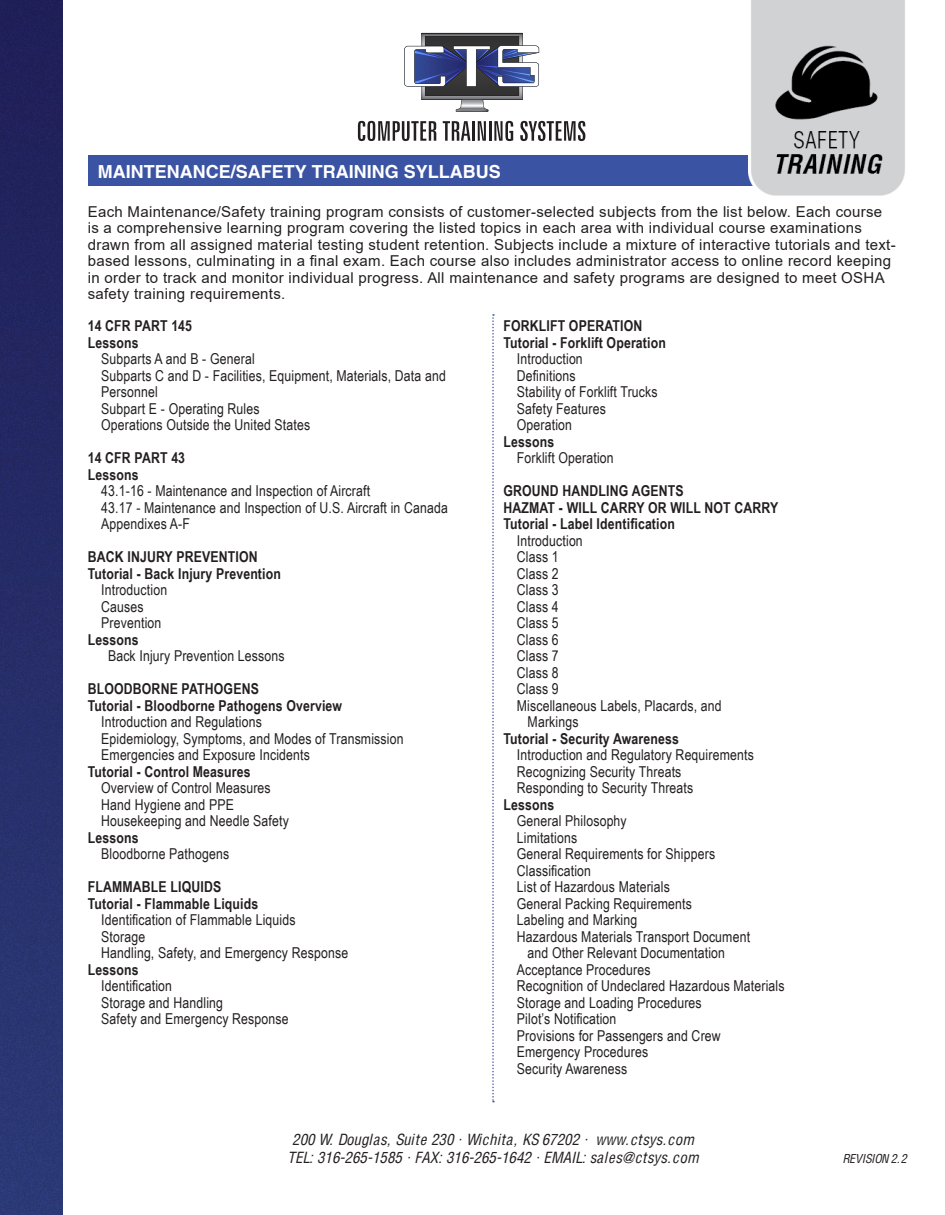
<style>
.page{position:relative;width:945px;height:1215px;background:#fff}
.page>*{position:absolute;margin:0;border:0;box-sizing:border-box;transform-origin:0 0}
.t1{font:700 18px "Switzerland";color:#fff}
.t2{font:15px/16.5px "Arial Narrow";letter-spacing:.01em;color:#231f20}
.t3{font:15px/16.5px "Arial";letter-spacing:.02em;color:#231f20}
.t4{font:700 15px "Arial Narrow";letter-spacing:.01em;color:#231f20}
.t5{font:15px "Switzerland Condensed";color:#231f20}
.t6{font:12px "Switzerland Condensed";color:#231f20}
</style>
<div class="page">
<img style="left:0;top:0;width:62px;height:1215px">
<svg style="left:358px;top:121px;width:78px;height:20px"></svg>
<svg style="left:443px;top:121px;width:27px;height:20px"></svg>
<hr style="left:472px;top:121px;width:3px;height:20px;background:#231f20">
<svg style="left:478px;top:121px;width:8px;height:20px"></svg>
<hr style="left:489px;top:121px;width:2px;height:20px;background:#231f20">
<svg style="left:494px;top:121px;width:19px;height:20px"></svg>
<svg style="left:520px;top:121px;width:65px;height:20px"></svg>
<svg style="left:404px;top:33px;width:135px;height:79px"></svg>
<svg style="left:492px;top:314px;width:2px;height:788px"></svg>
<div style="left:88px;top:156px;width:790px;height:30px;background:#3a53a3"></div>
<img style="left:748px;top:0;width:157px;height:196px">
<p class="t1" style="left:98px;top:160px;width:405px">MAINTENANCE/SAFETY TRAINING SYLLABUS</p>
<p class="t3" style="left:88px;top:203px;width:809px">Each Maintenance/Safety training program consists of customer-selected subjects from the list below. Each course is a comprehensive learning program covering the listed topics in each area with individual course examinations drawn from all assigned material testing student retention. Subjects include a mixture of interactive tutorials and text&shy;based lessons, culminating in a final exam. Each course also includes administrator access to online record keeping in order to track and monitor individual progress. All maintenance and safety programs are designed to meet OSHA safety training requirements.</p>
<p class="t4" style="left:88px;top:315px;width:106px">14 CFR PART 145</p>
<p class="t4" style="left:88px;top:331px;width:52px">Lessons</p>
<p class="t2" style="left:101px;top:350px;width:155px">Subparts A and B - General</p>
<p class="t2" style="left:101px;top:367px;width:346px">Subparts C and D - Facilities, Equipment, Materials, Data and<br>Personnel</p>
<p class="t2" style="left:101px;top:400px;width:160px">Subpart E - Operating Rules</p>
<p class="t2" style="left:101px;top:416px;width:211px">Operations Outside the United States</p>
<p class="t4" style="left:88px;top:447px;width:99px">14 CFR PART 43</p>
<p class="t4" style="left:88px;top:463px;width:52px">Lessons</p>
<p class="t2" style="left:101px;top:482px;width:270px">43.1-16 - Maintenance and Inspection of Aircraft</p>
<p class="t2" style="left:101px;top:499px;width:348px">43.17 - Maintenance and Inspection of U.S. Aircraft in Canada<br>Appendixes A-F</p>
<p class="t4" style="left:88px;top:546px;width:171px">BACK INJURY PREVENTION</p>
<p class="t4" style="left:88px;top:562px;width:195px">Tutorial - Back Injury Prevention</p>
<p class="t2" style="left:101px;top:581px;width:67px">Introduction</p>
<p class="t2" style="left:101px;top:598px;width:44px">Causes</p>
<p class="t2" style="left:101px;top:614px;width:62px">Prevention</p>
<p class="t4" style="left:88px;top:628px;width:52px">Lessons</p>
<p class="t2" style="left:108px;top:647px;width:178px">Back Injury Prevention Lessons</p>
<p class="t4" style="left:88px;top:678px;width:173px">BLOODBORNE PATHOGENS</p>
<p class="t4" style="left:88px;top:694px;width:256px">Tutorial - Bloodborne Pathogens Overview</p>
<p class="t2" style="left:101px;top:713px;width:162px">Introduction and Regulations</p>
<p class="t2" style="left:101px;top:730px;width:304px">Epidemiology, Symptoms, and Modes of Transmission</p>
<p class="t2" style="left:101px;top:746px;width:210px">Emergencies and Exposure Incidents</p>
<p class="t4" style="left:88px;top:760px;width:164px">Tutorial - Control Measures</p>
<p class="t2" style="left:101px;top:779px;width:171px">Overview of Control Measures</p>
<p class="t2" style="left:101px;top:796px;width:134px">Hand Hygiene and PPE</p>
<p class="t2" style="left:101px;top:812px;width:189px">Housekeeping and Needle Safety</p>
<p class="t4" style="left:88px;top:826px;width:52px">Lessons</p>
<p class="t2" style="left:101px;top:845px;width:129px">Bloodborne Pathogens</p>
<p class="t4" style="left:88px;top:876px;width:135px">FLAMMABLE LIQUIDS</p>
<p class="t4" style="left:88px;top:892px;width:172px">Tutorial - Flammable Liquids</p>
<p class="t2" style="left:101px;top:911px;width:196px">Identification of Flammable Liquids</p>
<p class="t2" style="left:101px;top:928px;width:45px">Storage</p>
<p class="t2" style="left:101px;top:944px;width:248px">Handling, Safety, and Emergency Response</p>
<p class="t4" style="left:88px;top:958px;width:52px">Lessons</p>
<p class="t2" style="left:101px;top:977px;width:72px">Identification</p>
<p class="t2" style="left:101px;top:994px;width:123px">Storage and Handling</p>
<p class="t2" style="left:101px;top:1010px;width:189px">Safety and Emergency Response</p>
<p class="t4" style="left:503px;top:315px;width:141px">FORKLIFT OPERATION</p>
<p class="t4" style="left:503px;top:331px;width:164px">Tutorial - Forklift Operation</p>
<p class="t2" style="left:517px;top:350px;width:67px">Introduction</p>
<p class="t2" style="left:517px;top:367px;width:60px">Definitions</p>
<p class="t2" style="left:517px;top:383px;width:142px">Stability of Forklift Trucks</p>
<p class="t2" style="left:517px;top:400px;width:90px">Safety Features</p>
<p class="t2" style="left:517px;top:416px;width:57px">Operation</p>
<p class="t4" style="left:503px;top:430px;width:52px">Lessons</p>
<p class="t2" style="left:517px;top:449px;width:98px">Forklift Operation</p>
<p class="t4" style="left:503px;top:480px;width:182px">GROUND HANDLING AGENTS</p>
<p class="t4" style="left:503px;top:496px;width:276px">HAZMAT - WILL CARRY OR WILL NOT CARRY</p>
<p class="t4" style="left:503px;top:513px;width:173px">Tutorial - Label Identification</p>
<p class="t2" style="left:517px;top:532px;width:67px">Introduction</p>
<p class="t2" style="left:517px;top:548px;width:43px">Class 1</p>
<p class="t2" style="left:517px;top:565px;width:43px">Class 2</p>
<p class="t2" style="left:517px;top:581px;width:43px">Class 3</p>
<p class="t2" style="left:517px;top:598px;width:43px">Class 4</p>
<p class="t2" style="left:517px;top:614px;width:43px">Class 5</p>
<p class="t2" style="left:517px;top:631px;width:43px">Class 6</p>
<p class="t2" style="left:517px;top:647px;width:43px">Class 7</p>
<p class="t2" style="left:517px;top:664px;width:43px">Class 8</p>
<p class="t2" style="left:517px;top:680px;width:43px">Class 9</p>
<p class="t2" style="left:517px;top:697px;width:206px">Miscellaneous Labels, Placards, and</p>
<p class="t2" style="left:528px;top:713px;width:52px">Markings</p>
<p class="t4" style="left:503px;top:727px;width:177px">Tutorial - Security Awareness</p>
<p class="t2" style="left:517px;top:746px;width:238px">Introduction and Regulatory Requirements</p>
<p class="t2" style="left:517px;top:763px;width:166px">Recognizing Security Threats</p>
<p class="t2" style="left:517px;top:779px;width:178px">Responding to Security Threats</p>
<p class="t4" style="left:503px;top:793px;width:52px">Lessons</p>
<p class="t2" style="left:517px;top:812px;width:111px">General Philosophy</p>
<p class="t2" style="left:517px;top:829px;width:62px">Limitations</p>
<p class="t2" style="left:517px;top:845px;width:200px">General Requirements for Shippers</p>
<p class="t2" style="left:517px;top:862px;width:76px">Classification</p>
<p class="t2" style="left:517px;top:878px;width:154px">List of Hazardous Materials</p>
<p class="t2" style="left:517px;top:895px;width:176px">General Packing Requirements</p>
<p class="t2" style="left:517px;top:911px;width:122px">Labeling and Marking</p>
<p class="t2" style="left:517px;top:928px;width:235px">Hazardous Materials Transport Document</p>
<p class="t2" style="left:528px;top:944px;width:199px">and Other Relevant Documentation</p>
<p class="t2" style="left:517px;top:961px;width:135px">Acceptance Procedures</p>
<p class="t2" style="left:517px;top:977px;width:269px">Recognition of Undeclared Hazardous Materials</p>
<p class="t2" style="left:517px;top:994px;width:186px">Storage and Loading Procedures</p>
<p class="t2" style="left:517px;top:1010px;width:101px">Pilot’s Notification</p>
<p class="t2" style="left:517px;top:1027px;width:205px">Provisions for Passengers and Crew</p>
<p class="t2" style="left:517px;top:1043px;width:133px">Emergency Procedures</p>
<p class="t2" style="left:517px;top:1060px;width:112px">Security Awareness</p>
<p class="t5" style="left:292px;top:1130px;width:403px">200 W. Douglas, Suite 230 • Wichita, KS 67202 • www.ctsys.com</p>
<p class="t5" style="left:288px;top:1148px;width:412px">TEL: 316-265-1585 • FAX: 316-265-1642 • EMAIL: sales@ctsys.com</p>
<p class="t6" style="left:842px;top:1152px;width:66px">REVISION 2.2</p>
</div>
